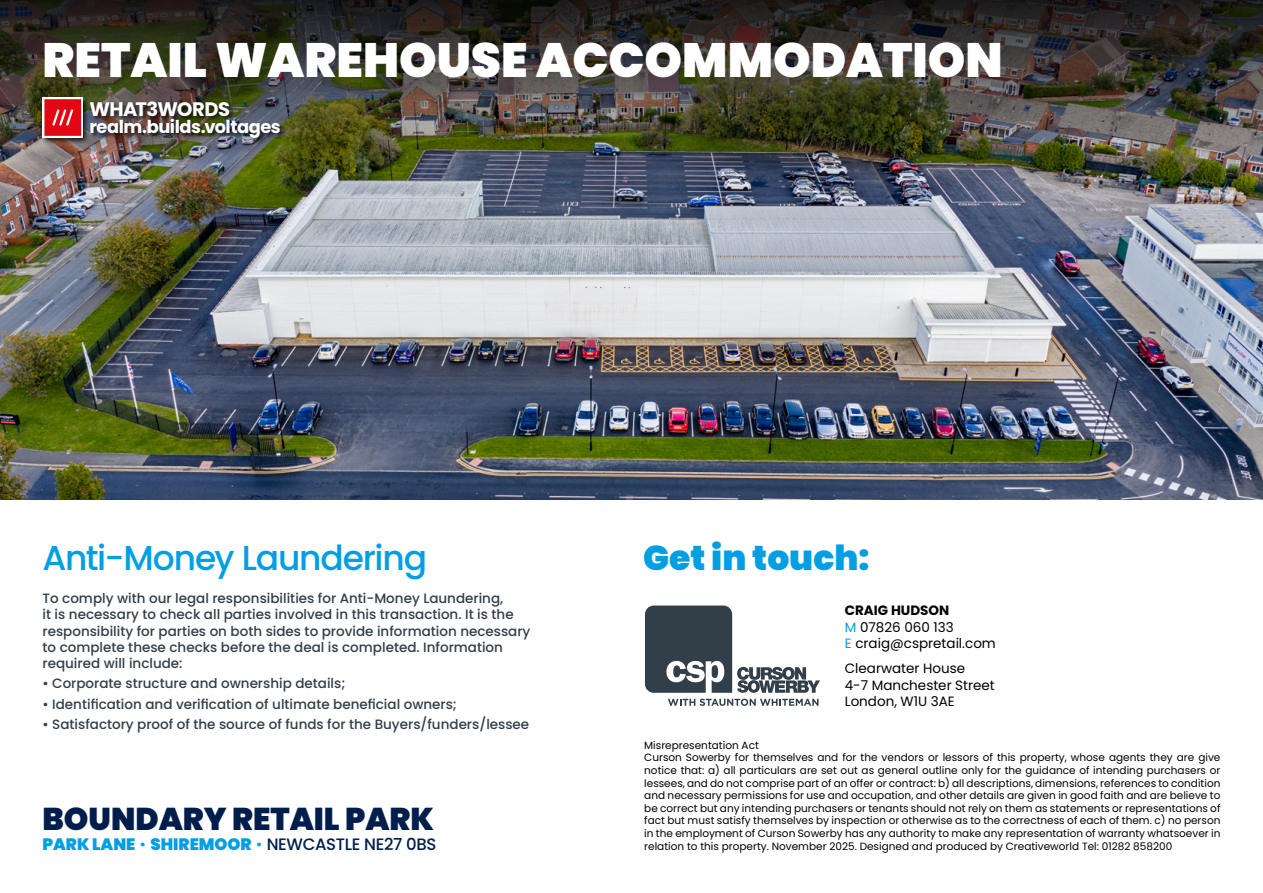
<style>
.page{position:relative;width:1263px;height:893px;background:#fff}
.page>*{position:absolute;margin:0;border:0;box-sizing:border-box;transform-origin:0 0}
.t1{font:900 48.15px "Poppins";color:#fff}
.t2{font:500 34.5px "Poppins";letter-spacing:-.035em;color:#009fe3}
.t3{font:900 34.5px "Poppins";color:#009fe3}
.t4{font:900 31.5px "Poppins";color:#001e4c}
.t5{font:700 19.5px "Poppins";letter-spacing:-.03em;color:#fff}
.t6{font:700 17.85px "Poppins";letter-spacing:-.025em;color:#fff}
.t7{font:900 16.5px "Poppins";color:#009fe3}
.t8{font:500 13.5px/16.2px "Poppins";color:#323e48}
.t9{font:13.5px/16.5px "Poppins";color:#000}
.t10{font:10.5px/12.6px "Poppins";color:#000}
.s1{font-weight:300}
.s2{font-weight:500;color:#001e4c}
.s3{font-weight:700}
.s4{color:#009fe3}
</style>
<div class="page">
<img style="left:0;top:173px;width:1263px;height:327px">
<svg style="left:645px;top:606px;width:175px;height:87px"></svg>
<svg style="left:668px;top:699px;width:150px;height:7px"></svg>
<img style="left:0;top:0;width:1263px;height:173px">
<div style="left:42px;top:96px;width:245px;height:49px;background:#000;opacity:.75"></div>
<div style="left:43px;top:97px;width:40px;height:41px;background:linear-gradient(to bottom,#fce5e7,#fce4e6)"></div>
<svg style="left:44px;top:99px;width:37px;height:37px"></svg>
<h1 class="t1" style="left:43px;top:32px;width:962px">RETAIL WAREHOUSE ACCOMMODATION</h1>
<h3 class="t5" style="left:89px;top:98px;width:142px">WHAT3WORDS</h3>
<h3 class="t6" style="left:89px;top:117px;width:193px">realm.builds.voltages</h3>
<h2 class="t2" style="left:43px;top:538px;width:386px">Anti-Money Laundering</h2>
<p class="t8" style="left:43px;top:590px;width:489px">To comply with our legal responsibilities for Anti-Money Laundering,<br>it is necessary to check all parties involved in this transaction. It is the responsibility for parties on both sides to provide information necessary to complete these checks before the deal is completed. Information required will include:</p>
<p class="t8" style="left:43px;top:676px;width:304px">• Corporate structure and ownership details;</p>
<p class="t8" style="left:43px;top:696px;width:416px">• Identification and verification of ultimate beneficial owners;</p>
<p class="t8" style="left:43px;top:716px;width:488px">• Satisfactory proof of the source of funds for the Buyers/funders/lessee</p>
<h3 class="t4" style="left:43px;top:801px;width:393px">BOUNDARY RETAIL PARK</h3>
<h3 class="t7" style="left:43px;top:835px;width:395px">PARK LANE <span class="s1">•</span> SHIREMOOR <span class="s1">•</span> <span class="s2">NEWCASTLE NE27 0BS</span></h3>
<h2 class="t3" style="left:643px;top:538px;width:228px">Get in touch:</h2>
<p class="t9" style="left:845px;top:602px;width:153px"><span class="s3">CRAIG HUDSON<br></span><span class="s4">M</span> 07826 060 133<br><span class="s4">E</span> craig@cspretail.com</p>
<p class="t9" style="left:845px;top:660px;width:151px">Clearwater House<br>4-7 Manchester Street<br>London, W1U 3AE</p>
<p class="t10" style="left:644px;top:739px;width:578px">Misrepresentation Act<br>Curson Sowerby for themselves and for the vendors or lessors of this property, whose agents they are give notice that: a) all particulars are set out as general outline only for the guidance of intending purchasers or lessees, and do not comprise part of an offer or contract: b) all descriptions, dimensions, references to condition and necessary permissions for use and occupation, and other details are given in good faith and are believe to be correct but any intending purchasers or tenants should not rely on them as statements or representations of fact but must satisfy themselves by inspection or otherwise as to the correctness of each of them. c) no person in the employment of Curson Sowerby has any authority to make any representation of warranty whatsoever in relation to this property. November 2025. Designed and produced by Creativeworld Tel: 01282 858200</p>
</div>
